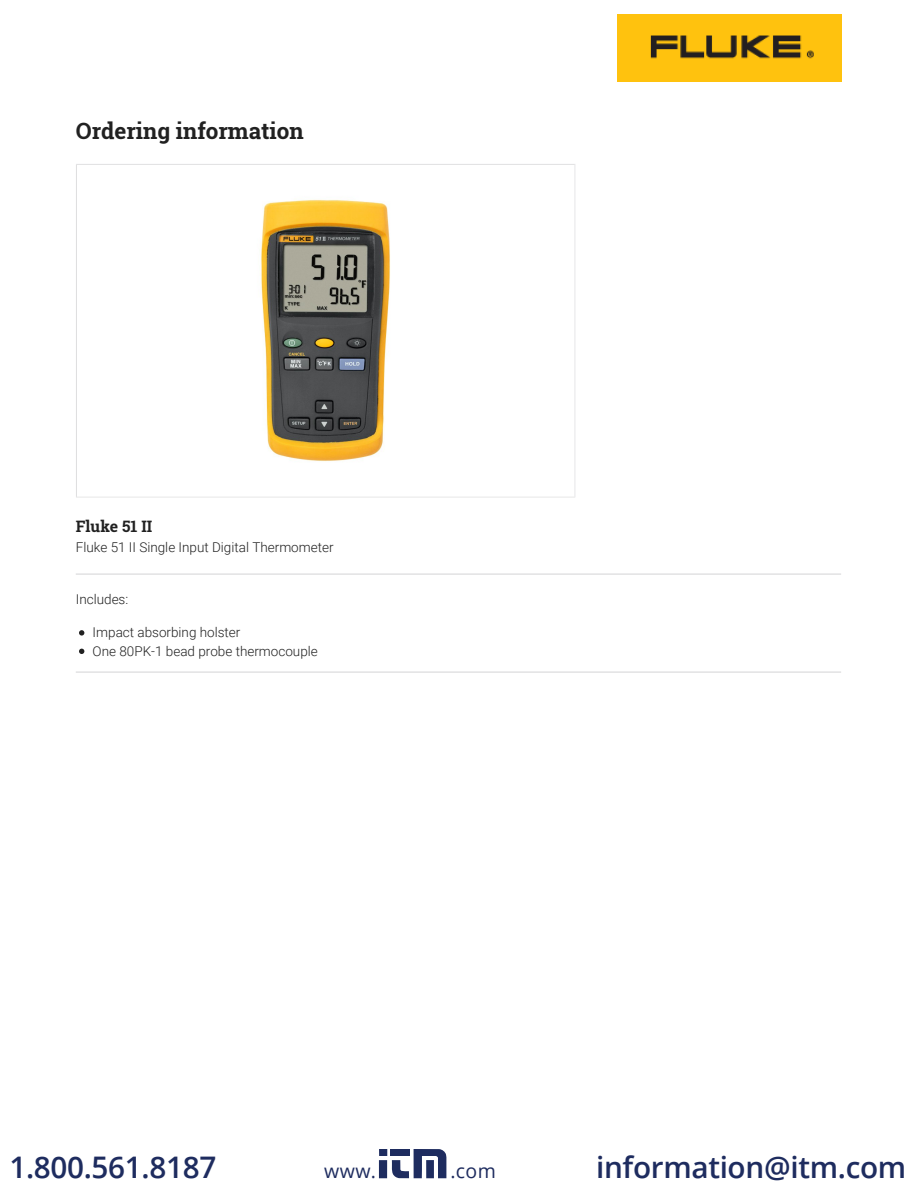
<style>
.page{position:relative;width:918px;height:1188px;background:#fff}
.page>*{position:absolute;margin:0;border:0;box-sizing:border-box;transform-origin:0 0}
.t1{font:600 29.7px "Open Sans";letter-spacing:-.01em;color:#1e2c5f}
.t2{font:700 22.5px "Roboto Slab";color:#212121}
.t3{font:19.5px "Open Sans";letter-spacing:.02em;color:#1e2c5f}
.t4{font:700 15.75px "Roboto Slab";color:#212121}
.t5{font:300 13.5px/18.5px "Roboto";color:#212121}
</style>
<div class="page">
<img style="left:617px;top:14px;width:224px;height:68px">
<svg style="left:76px;top:164px;width:500px;height:334px"></svg>
<hr style="left:76px;top:574px;width:765px;height:1px;background:#d8d8da">
<svg style="left:79px;top:630px;width:5px;height:6px"></svg>
<svg style="left:79px;top:649px;width:5px;height:5px"></svg>
<hr style="left:76px;top:672px;width:765px;height:1px;background:#d8d8da">
<div style="left:379px;top:1149px;width:8px;height:7px;background:#1e2c5f"></div>
<div style="left:379px;top:1160px;width:8px;height:18px;background:#1e2c5f"></div>
<svg style="left:391px;top:1149px;width:55px;height:29px"></svg>
<h2 class="t2" style="left:76px;top:115px;width:229px">Ordering information</h2>
<p class="t4" style="left:76px;top:516px;width:78px">Fluke 51 II</p>
<p class="t5" style="left:76px;top:538px;width:259px">Fluke 51 II Single Input Digital Thermometer</p>
<p class="t5" style="left:76px;top:590px;width:54px">Includes:</p>
<p class="t5" style="left:93px;top:623px;width:227px">Impact absorbing holster<br>One 80PK-1 bead probe thermocouple</p>
<h1 class="t1" style="left:9px;top:1147px;width:208px">1.800.561.8187</h1>
<h3 class="t3" style="left:324px;top:1158px;width:53px">www.</h3>
<h3 class="t3" style="left:450px;top:1158px;width:47px">.com</h3>
<h1 class="t1" style="left:596px;top:1147px;width:312px">information@itm.com</h1>
</div>
